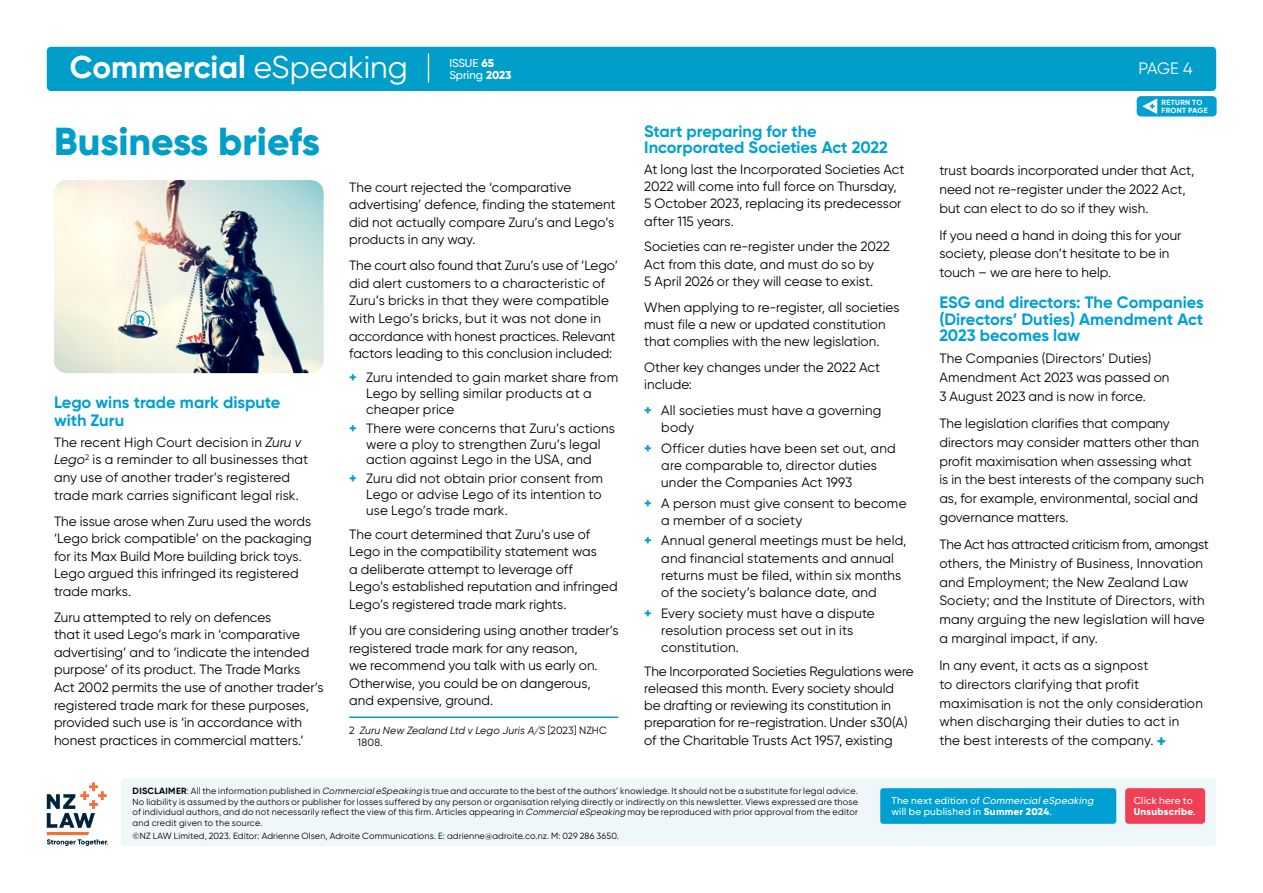
<style>
.page{position:relative;width:1263px;height:893px;background:#fff}
.page>*{position:absolute;margin:0;border:0;box-sizing:border-box;transform-origin:0 0}
.t1{font:800 39px "Gilroy";color:#009ec9}
.t2{font:700 31.5px "Gilroy";color:#fff}
.t3{font:700 16.5px/16.5px "Gilroy";color:#00a0d2}
.t4{font:16.5px "Gilroy";color:#fff}
.t5{font:13.5px/17.5px "Gilroy";letter-spacing:.005em;color:#000}
.t6{font:500 11.4px/12.5px "Gilroy";color:#fff}
.t7{font:italic 10.5px/12px "Gilroy";letter-spacing:.015em;color:#000}
.t8{font:500 10.05px/10.9px "Gilroy";letter-spacing:.025em;color:#fff}
.t9{font:9px/10.5px "Gilroy";letter-spacing:.015em;color:#000;text-align:justify}
.t10{font:700 7.5px/7.5px "Gilroy";letter-spacing:.035em;color:#fff}
.s1{font-weight:400}
.s2{font-weight:800}
.s3{font-style:italic}
.s4{font-weight:800;color:#009ec9}
.s5{font-style:normal}
.s6{font-weight:800;font-size:16.5px;color:#009ec9}
.s7{font-weight:700}
</style>
<div class="page">
<div style="left:47px;top:47px;width:1169px;height:44px;background:#009ec9;border-radius:4px"></div>
<div style="left:1137px;top:96px;width:79px;height:21px;background:#00a0d2;border-radius:4px"></div>
<svg style="left:1142px;top:98px;width:15px;height:16px"></svg>
<svg style="left:428px;top:54px;width:1px;height:28px"></svg>
<img style="left:54px;top:180px;width:270px;height:193px">
<svg style="left:130px;top:310px;width:20px;height:20px"></svg>
<svg style="left:186px;top:333px;width:18px;height:12px"></svg>
<div style="left:121px;top:778px;width:1095px;height:68px;background:#eff7fb;border-radius:4px"></div>
<div style="left:880px;top:788px;width:236px;height:36px;background:#00a0d2;border-radius:3px"></div>
<svg style="left:47px;top:782px;width:61px;height:64px"></svg>
<div style="left:1125px;top:788px;width:80px;height:36px;background:#ef4056;border-radius:3px"></div>
<hr style="left:349px;top:716px;width:269px;height:2px;background:#00a0d2">
<h2 class="t2" style="left:70px;top:48px;width:340px">Commercial <span class="s1">eSpeaking</span></h2>
<p class="t6" style="left:449px;top:56px;width:64px">ISSUE <span class="s2">65<br></span>Spring <span class="s2">2023</span></p>
<h1 class="t1" style="left:54px;top:117px;width:268px">Business briefs</h1>
<p class="t3" style="left:54px;top:393px;width:228px;line-height:18px">Lego wins trade mark dispute with Zuru</p>
<p class="t5" style="left:54px;top:433px;width:256px">The recent High Court decision in <span class="s3">Zuru v Lego</span><sup>2</sup> is a reminder to all businesses that any use of another trader’s registered trade mark carries significant legal risk.</p>
<p class="t5" style="left:54px;top:512px;width:259px">The issue arose when Zuru used the words ’Lego brick compatible’ on the packaging for its Max Build More building brick toys.<br>Lego argued this infringed its registered trade marks.</p>
<p class="t5" style="left:54px;top:608px;width:271px">Zuru attempted to rely on defences<br>that it used Lego’s mark in ‘comparative advertising’ and to ‘indicate the intended purpose’ of its product. The Trade Marks Act 2002 permits the use of another trader’s registered trade mark for these purposes, provided such use is ‘in accordance with honest practices in commercial matters.’</p>
<p class="t5" style="left:349px;top:178px;width:268px">The court rejected the ‘comparative advertising’ defence, finding the statement did not actually compare Zuru’s and Lego’s products in any way.</p>
<p class="t5" style="left:349px;top:257px;width:270px">The court also found that Zuru’s use of ‘Lego’ did alert customers to a characteristic of Zuru’s bricks in that they were compatible with Lego’s bricks, but it was not done in accordance with honest practices. Relevant factors leading to this conclusion included:</p>
<p class="t5" style="left:366px;top:370px;width:253px;line-height:15.8px;text-indent:-17px"><span class="s4">+</span> Zuru intended to gain market share from<br>Lego by selling similar products at a cheaper price</p>
<p class="t5" style="left:349px;top:420px;width:267px;line-height:15.8px;text-align:center"><span class="s4">+</span> There were concerns that Zuru’s actions were a ploy to strengthen Zuru’s legal action against Lego in the USA, and</p>
<p class="t5" style="left:366px;top:470px;width:238px;line-height:15.8px;text-align:justify;text-indent:-17px"><span class="s4">+</span> Zuru did not obtain prior consent from Lego or advise Lego of its intention to use Lego’s trade mark.</p>
<p class="t5" style="left:349px;top:525px;width:270px">The court determined that Zuru’s use of Lego in the compatibility statement was<br>a deliberate attempt to leverage off<br>Lego’s established reputation and infringed Lego’s registered trade mark rights.</p>
<p class="t5" style="left:349px;top:621px;width:271px">If you are considering using another trader’s registered trade mark for any reason,<br>we recommend you talk with us early on.<br>Otherwise, you could be on dangerous, and expensive, ground.</p>
<p class="t7" style="left:358px;top:724px;width:251px;text-indent:-9px"><span class="s5">2</span> Zuru New Zealand Ltd v Lego Juris A/S <span class="s5">[2023] NZHC<br>1808.</span></p>
<p class="t3" style="left:644px;top:123px;width:245px">Start preparing for the<br>Incorporated Societies Act 2022</p>
<p class="t5" style="left:644px;top:160px;width:262px">At long last the Incorporated Societies Act 2022 will come into full force on Thursday, 5 October 2023, replacing its predecessor after 115 years.</p>
<p class="t5" style="left:644px;top:238px;width:247px">Societies can re-register under the 2022<br>Act from this date, and must do so by<br>5 April 2026 or they will cease to exist.</p>
<p class="t5" style="left:644px;top:298px;width:257px">When applying to re-register, all societies must file a new or updated constitution that complies with the new legislation.</p>
<p class="t5" style="left:644px;top:358px;width:237px">Other key changes under the 2022 Act include:</p>
<p class="t5" style="left:661px;top:401px;width:222px;text-indent:-17px"><span class="s4">+</span> All societies must have a governing body</p>
<p class="t5" style="left:661px;top:439px;width:236px;text-indent:-17px"><span class="s4">+</span> Officer duties have been set out, and are comparable to, director duties under the Companies Act 1993</p>
<p class="t5" style="left:661px;top:494px;width:247px;text-indent:-17px"><span class="s4">+</span> A person must give consent to become a member of a society</p>
<p class="t5" style="left:661px;top:532px;width:247px;text-indent:-17px"><span class="s4">+</span> Annual general meetings must be held, and financial statements and annual returns must be filed, within six months of the society’s balance date, and</p>
<p class="t5" style="left:661px;top:604px;width:215px;text-indent:-17px"><span class="s4">+</span> Every society must have a dispute resolution process set out in its constitution.</p>
<p class="t5" style="left:644px;top:662px;width:271px">The Incorporated Societies Regulations were released this month. Every society should<br>be drafting or reviewing its constitution in preparation for re-registration. Under s30(A) of the Charitable Trusts Act 1957, existing</p>
<p class="t4" style="left:1138px;top:58px;width:56px">PAGE 4</p>
<p class="t10" style="left:1161px;top:99px;width:48px">RETURN TO<br>FRONT PAGE</p>
<p class="t5" style="left:939px;top:161px;width:256px;line-height:18.6px">trust boards incorporated under that Act, need not re-register under the 2022 Act, but can elect to do so if they wish.</p>
<p class="t5" style="left:939px;top:226px;width:244px;line-height:18.6px">If you need a hand in doing this for your society, please don’t hesitate to be in touch – we are here to help.</p>
<p class="t3" style="left:939px;top:294px;width:266px;text-align:justify">ESG and directors: The Companies (Directors’ Duties) Amendment Act 2023 becomes law</p>
<p class="t5" style="left:939px;top:349px;width:232px;line-height:18.8px">The Companies (Directors’ Duties)<br>Amendment Act 2023 was passed on<br>3 August 2023 and is now in force.</p>
<p class="t5" style="left:939px;top:414px;width:266px;line-height:18.8px">The legislation clarifies that company directors may consider matters other than profit maximisation when assessing what is in the best interests of the company such as, for example, environmental, social and governance matters.</p>
<p class="t5" style="left:939px;top:535px;width:271px;line-height:18.8px">The Act has attracted criticism from, amongst others, the Ministry of Business, Innovation and Employment; the New Zealand Law Society; and the Institute of Directors, with many arguing the new legislation will have a marginal impact, if any.</p>
<p class="t5" style="left:939px;top:656px;width:265px;line-height:18.8px">In any event, it acts as a signpost<br>to directors clarifying that profit maximisation is not the only consideration when discharging their duties to act in the best interests of the company. <span class="s6">+</span></p>
<p class="t9" style="left:133px;top:786px;width:727px"><span class="s7">DISCLAIMER</span>: All the information published in <span class="s3">CommercialeSpeaking</span> is true and accurate to the best of the authors’ knowledge. It should not be a substitute for legal advice.<br>No liability is assumed by the authors or publisher for losses suffered by any person or organisation relying directly or indirectly on this newsletter. Views expressed are those of individual authors, and do not necessarily reflect the view of this firm. Articles appearing in <span class="s3">CommercialeSpeaking</span> may be reproduced with prior approval from the editor and credit given to the source.</p>
<p class="t9" style="left:133px;top:831px;width:488px">©NZ LAW Limited, 2023. Editor: Adrienne Olsen, Adroite Communications. E: adrienne@adroite.co.nz. M: 029 286 3650.</p>
<p class="t8" style="left:891px;top:795px;width:206px">T h e n ext e d i t i o n of <span class="s3">CommercialeSpeaking </span>will be published in <span class="s2">Summer 2024</span>.</p>
<p class="t8" style="left:1134px;top:795px;width:64px">Click here to<br><span class="s2">Unsubscribe</span>.</p>
</div>
